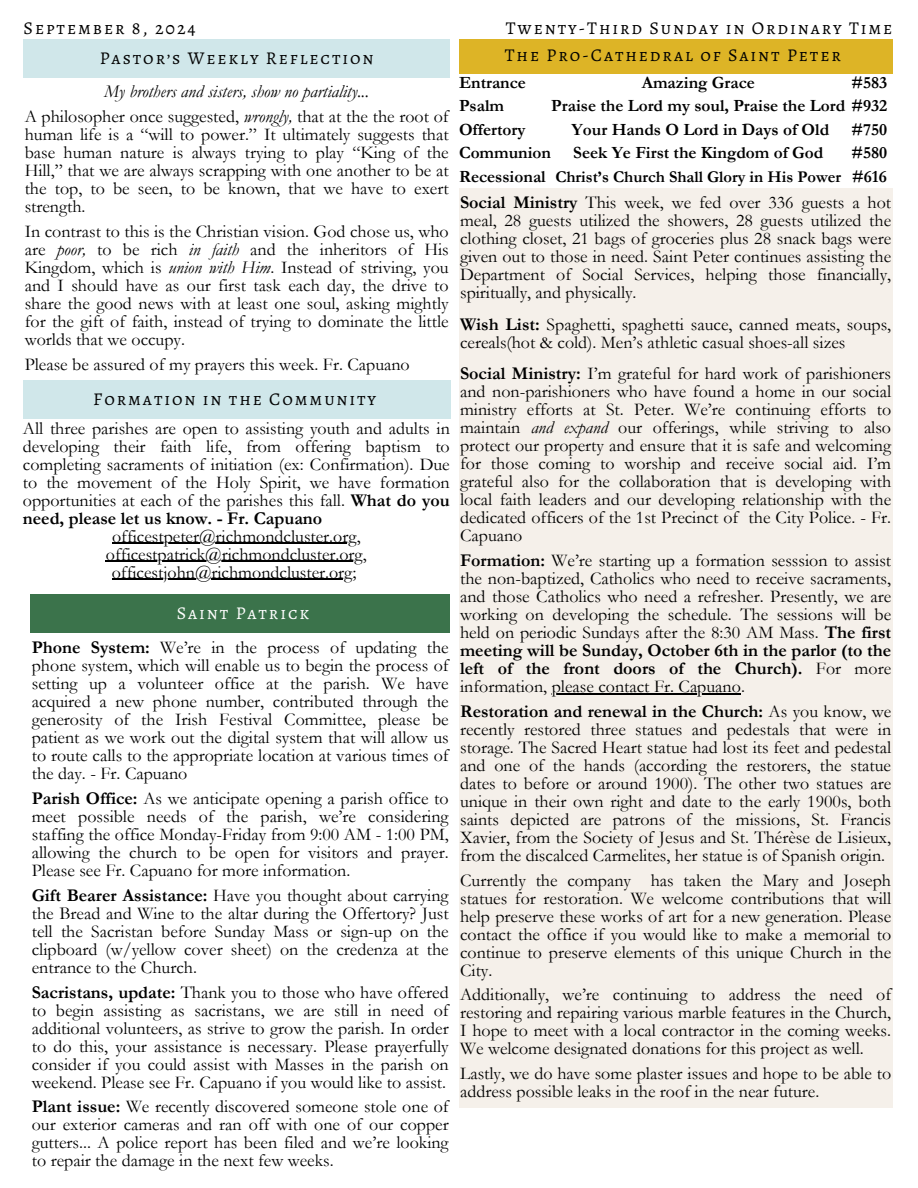
<style>
.page{position:relative;width:918px;height:1188px;background:#fff}
.page>*{position:absolute;margin:0;border:0;box-sizing:border-box;transform-origin:0 0}
.t1{font:18px/18px "Garamond";color:#000;text-align:justify}
.t2{font:18px "Alegreya SC";letter-spacing:.105em;color:#000}
.t3{font:italic 18px "Garamond";color:#000}
.t4{font:18px "Alegreya SC";letter-spacing:.105em;color:#fff}
.t5{font:700 17.25px/23.7px "Garamond";color:#000}
.t6{font:700 16.5px "Garamond";color:#000}
.s1{font-style:italic}
.s2{font-weight:700}
</style>
<div class="page">
<div style="left:24px;top:380px;width:427px;height:38px;background:#d0e7ea"></div>
<hr style="left:112px;top:543px;width:245px;height:1px;background:#000">
<hr style="left:106px;top:561px;width:257px;height:1px;background:#000">
<hr style="left:112px;top:579px;width:241px;height:1px;background:#000">
<div style="left:31px;top:594px;width:419px;height:38px;background:#397249"></div>
<div style="left:459px;top:188px;width:433px;height:919px;background:#f5f0ea"></div>
<hr style="left:552px;top:693px;width:189px;height:1px;background:#000">
<div style="left:459px;top:39px;width:433px;height:34px;background:#ddb424"></div>
<div style="left:24px;top:39px;width:426px;height:38px;background:#d0e7ea"></div>
<p class="t2" style="left:24px;top:16px;width:174px">September 8, 2024</p>
<p class="t2" style="left:506px;top:16px;width:388px">Twenty-Third Sunday in Ordinary Time</p>
<p class="t2" style="left:100px;top:45px;width:275px">Pastor’s Weekly Reflection</p>
<h1 class="t3" style="left:104px;top:82px;width:267px">My brothers and sisters, show no partiality...</h1>
<p class="t1" style="left:25px;top:108px;width:426px">A philosopher once suggested, <span class="s1">wrongly,</span> that at the the root of human life is a “will to power.” It ultimately suggests that base human nature is always trying to play “King of the Hill,” that we are always scrapping with one another to be at the top, to be seen, to be known, that we have to exert strength.</p>
<p class="t1" style="left:25px;top:222px;width:426px">In contrast to this is the Christian vision. God chose us, who are <span class="s1">poor,</span> to be rich <span class="s1">in faith</span> and the inheritors of His Kingdom, which is <span class="s1">union with Him</span>. Instead of striving, you and I should have as our first task each day, the drive to share the good news with at least one soul, asking mightly for the gift of faith, instead of trying to dominate the little worlds that we occupy.</p>
<p class="t1" style="left:25px;top:355px;width:387px">Please be assured of my prayers this week. Fr. Capuano</p>
<p class="t2" style="left:93px;top:386px;width:284px">Formation in the Community</p>
<p class="t1" style="left:23px;top:419px;width:428px">All three parishes are open to assisting youth and adults in developing their faith life, from offering baptism to completing sacraments of initiation (ex: Confirmation). Due to the movement of the Holy Spirit, we have formation opportunities at each of the parishes this fall. <span class="s2">What do you need, please let us know. - Fr. Capuano</span></p>
<p class="t1" style="left:112px;top:527px;width:250px">officestpeter@richmondcluster.org,</p>
<p class="t1" style="left:106px;top:545px;width:262px">officestpatrick@richmondcluster.org,</p>
<p class="t1" style="left:112px;top:563px;width:246px">officestjohn@richmondcluster.org;</p>
<p class="t4" style="left:177px;top:600px;width:134px">Saint Patrick</p>
<p class="t1" style="left:32px;top:639px;width:418px"><span class="s2">Phone System:</span> We’re in the process of updating the phone system, which will enable us to begin the process of setting up a volunteer office at the parish. We have acquired a new phone number, contributed through the generosity of the Irish Festival Committee, please be patient as we work out the digital system that will allow us to route calls to the appropriate location at various times of the day. - Fr. Capuano</p>
<p class="t1" style="left:32px;top:790px;width:418px"><span class="s2">Parish Office:</span> As we anticipate opening a parish office to meet possible needs of the parish, we’re considering staffing the office Monday-Friday from 9:00 AM - 1:00 PM, allowing the church to be open for visitors and prayer.<br>Please see Fr. Capuano for more information.</p>
<p class="t1" style="left:32px;top:886px;width:418px"><span class="s2">Gift Bearer Assistance:</span> Have you thought about carrying the Bread and Wine to the altar during the Offertory? Just tell the Sacristan before Sunday Mass or sign-up on the clipboard (w/yellow cover sheet) on the credenza at the entrance to the Church.</p>
<p class="t1" style="left:32px;top:983px;width:418px"><span class="s2">Sacristans, update:</span> Thank you to those who have offered to begin assisting as sacristans, we are still in need of additional volunteers, as strive to grow the parish. In order to do this, your assistance is necessary. Please prayerfully consider if you could assist with Masses in the parish on weekend. Please see Fr. Capuano if you would like to assist.</p>
<p class="t1" style="left:32px;top:1098px;width:418px"><span class="s2">Plant issue:</span> We recently discovered someone stole one of our exterior cameras and ran off with one of our copper gutters... A police report has been filed and we’re looking to repair the damage in the next few weeks.</p>
<p class="t2" style="left:505px;top:43px;width:338px">The Pro-Cathedral of Saint Peter</p>
<p class="t5" style="left:642px;top:71px;width:115px">Amazing Grace</p>
<p class="t5" style="left:551px;top:94px;width:338px">Praise the Lord my soul, Praise the Lord #932</p>
<p class="t5" style="left:572px;top:118px;width:259px">Your Hands O Lord in Days of Old</p>
<p class="t5" style="left:573px;top:141px;width:252px">Seek Ye First the Kingdom of God</p>
<p class="t6" style="left:555px;top:168px;width:287px">Christ’s Church Shall Glory in His Power</p>
<h1 class="t5" style="left:459px;top:71px;width:94px">Entrance<br>Psalm<br>Offertory<br>Communion<br>Recessional</h1>
<h1 class="t5" style="left:852px;top:71px;width:37px">#583</h1>
<h1 class="t5" style="left:852px;top:118px;width:37px;text-align:justify">#750 #580 #616</h1>
<p class="t1" style="left:460px;top:194px;width:433px"><span class="s2">Social Ministry</span> This week, we fed over 336 guests a hot meal, 28 guests utilized the showers, 28 guests utilized the clothing closet, 21 bags of groceries plus 28 snack bags were given out to those in need. Saint Peter continues assisting the Department of Social Services, helping those financially, spiritually, and physically.</p>
<p class="t1" style="left:460px;top:316px;width:433px"><span class="s2">Wish List:</span> Spaghetti, spaghetti sauce, canned meats, soups, cereals(hot &amp; cold). Men’s athletic casual shoes-all sizes</p>
<p class="t1" style="left:460px;top:365px;width:433px"><span class="s2">Social Ministry:</span> I’m grateful for hard work of parishioners and non-parishioners who have found a home in our social ministry efforts at St. Peter. We’re continuing efforts to maintain <span class="s1">and expand</span> our offerings, while striving to also protect our property and ensure that it is safe and welcoming for those coming to worship and receive social aid. I’m grateful also for the collaboration that is developing with local faith leaders and our developing relationship with the dedicated officers of the 1st Precinct of the City Police. - Fr.<br>Capuano</p>
<p class="t1" style="left:460px;top:552px;width:433px"><span class="s2">Formation:</span> We’re starting up a formation sesssion to assist the non-baptized, Catholics who need to receive sacraments, and those Catholics who need a refresher. Presently, we are working on developing the schedule. The sessions will be held on periodic Sundays after the 8:30 AM Mass. <span class="s2">The first meeting will be Sunday, October 6th in the parlor (to the left of the front doors of the Church).</span> For more information, please contact Fr. Capuano.</p>
<p class="t1" style="left:460px;top:703px;width:433px"><span class="s2">Restoration and renewal in the Church:</span> As you know, we recently restored three statues and pedestals that were in storage. The Sacred Heart statue had lost its feet and pedestal and one of the hands (according the restorers, the statue dates to before or around 1900). The other two statues are unique in their own right and date to the early 1900s, both saints depicted are patrons of the missions, St. Francis Xavier, from the Society of Jesus and St. Thérèse de Lisieux, from the discalced Carmelites, her statue is of Spanish origin.</p>
<p class="t1" style="left:460px;top:871px;width:172px">Currently the company</p>
<p class="t1" style="left:460px;top:871px;width:433px;text-indent:191px">has taken the Mary and Joseph statues for restoration. We welcome contributions that will help preserve these works of art for a new generation. Please contact the office if you would like to make a memorial to continue to preserve elements of this unique Church in the City.</p>
<p class="t1" style="left:460px;top:986px;width:433px">Additionally, we’re continuing to address the need of</p>
<p class="t1" style="left:460px;top:1004px;width:433px">restoring and repairing various marble features in the Church, I hope to meet with a local contractor in the coming weeks.<br>We welcome designated donations for this project as well.</p>
<p class="t1" style="left:460px;top:1065px;width:433px">Lastly, we do have some plaster issues and hope to be able to</p>
<p class="t1" style="left:460px;top:1083px;width:361px">address possible leaks in the roof in the near future.</p>
</div>
